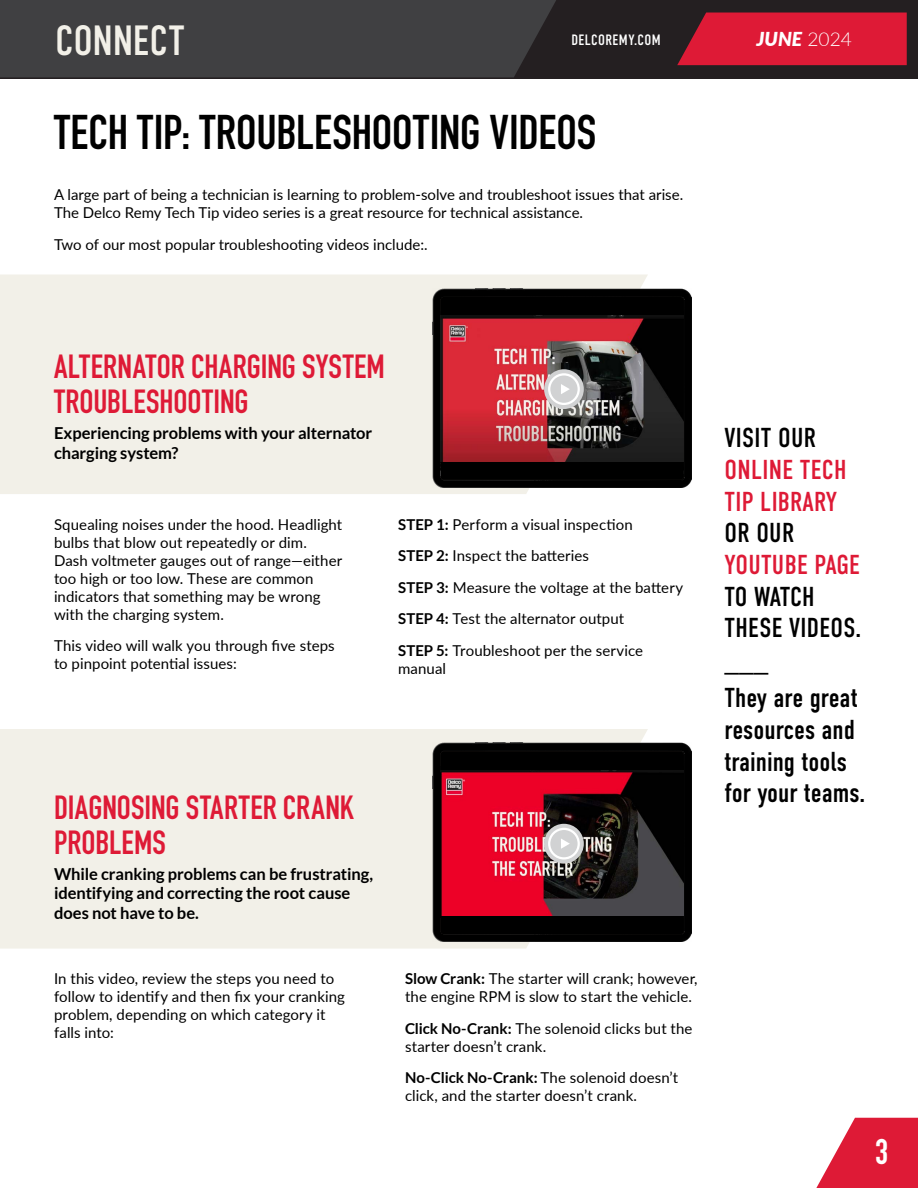
<style>
.page{position:relative;width:918px;height:1188px;background:#fff}
.page>*{position:absolute;margin:0;border:0;box-sizing:border-box;transform-origin:0 0}
.t1{font:700 48px "DIN Condensed";color:#000}
.t2{font:42.3px "DIN Condensed";letter-spacing:-.005em;color:#f2f0e8}
.t3{font:700 35.1px "DIN Condensed";color:#fff}
.t4{font:700 33px/34.5px "DIN Condensed";color:#de1a36}
.t5{font:27.45px/31.7px "DIN Condensed";color:#000}
.t6{font:27.45px/31.7px "DIN Condensed";letter-spacing:.01em;color:#de1a36}
.t7{font:italic 900 19.2px "Lato";color:#fff}
.t8{font:700 16.5px/19.5px "Lato";letter-spacing:-.005em;color:#000}
.t9{font:15px/18px "Lato";letter-spacing:.005em;color:#000}
.t10{font:15px "DIN Condensed";letter-spacing:.025em;color:#fff}
.s1{font-weight:300;font-style:normal}
.s2{font-weight:700}
</style>
<div class="page">
<div style="left:0;top:0;width:918px;height:78px;background:#241f21"></div>
<div style="left:0;top:0;width:556px;height:77px;background:#404042"></div>
<svg style="left:677px;top:12px;width:241px;height:67px"></svg>
<div style="left:0;top:274px;width:648px;height:220px;background:#f2f0e8"></div>
<div style="left:0;top:729px;width:648px;height:220px;background:#f2f0e8"></div>
<img style="left:432px;top:288px;width:259px;height:199px">
<img style="left:440px;top:315px;width:244px;height:147px">
<div style="left:544px;top:369px;width:40px;height:40px;background:#d1d2d3;border-radius:50%"></div>
<svg style="left:548px;top:373px;width:32px;height:32px"></svg>
<div style="left:440px;top:297px;width:244px;height:18px;background:#000"></div>
<div style="left:440px;top:462px;width:244px;height:18px;background:#000"></div>
<img style="left:432px;top:742px;width:259px;height:200px">
<img style="left:440px;top:770px;width:244px;height:146px">
<div style="left:544px;top:824px;width:40px;height:40px;background:#d1d2d3;border-radius:50%"></div>
<svg style="left:548px;top:828px;width:32px;height:32px"></svg>
<div style="left:440px;top:751px;width:244px;height:19px;background:#000"></div>
<div style="left:440px;top:916px;width:244px;height:18px;background:#000"></div>
<svg style="left:816px;top:1118px;width:102px;height:70px"></svg>
<h2 class="t2" style="left:55px;top:17px;width:131px">CONNECT</h2>
<p class="t10" style="left:571px;top:31px;width:91px">DELCOREMY.COM</p>
<p class="t7" style="left:757px;top:25px;width:97px">JUNE <span class="s1">2024</span></p>
<h1 class="t1" style="left:54px;top:100px;width:544px">TECH TIP: TROUBLESHOOTING VIDEOS</h1>
<p class="t9" style="left:54px;top:185px;width:631px">A large part of being a technician is learning to problem-solve and troubleshoot issues that arise.<br>The Delco Remy Tech Tip video series is a great resource for technical assistance.</p>
<p class="t9" style="left:54px;top:235px;width:375px">Two of our most popular troubleshooting videos include:.</p>
<h3 class="t4" style="left:54px;top:349px;width:332px">ALTERNATOR CHARGING SYSTEM<br>TROUBLESHOOTING</h3>
<p class="t8" style="left:54px;top:423px;width:320px">Experiencing problems with your alternator charging system?</p>
<p class="t9" style="left:54px;top:514px;width:290px">Squealing noises under the hood. Headlight bulbs that blow out repeatedly or dim.<br>Dash voltmeter gauges out of range—either too high or too low. These are common indicators that something may be wrong with the charging system.</p>
<p class="t9" style="left:54px;top:636px;width:282px">This video will walk you through five steps to pinpoint potential issues:</p>
<p class="t9" style="left:398px;top:508px;width:286px;line-height:31.5px"><span class="s2">STEP 1:</span> Perform a visual inspection<br><span class="s2">STEP 2:</span> Inspect the batteries<br><span class="s2">STEP 3:</span> Measure the voltage at the battery <span class="s2">STEP 4:</span> Test the alternator output<br><span class="s2">STEP 5:</span> Troubleshoot per the service</p>
<p class="t9" style="left:398px;top:658px;width:49px">manual</p>
<h3 class="t4" style="left:54px;top:790px;width:301px">DIAGNOSING STARTER CRANK<br>PROBLEMS</h3>
<p class="t8" style="left:54px;top:864px;width:321px">While cranking problems can be frustrating, identifying and correcting the root cause does not have to be.</p>
<p class="t9" style="left:54px;top:969px;width:293px">In this video, review the steps you need to follow to identify and then fix your cranking problem, depending on which category it falls into:</p>
<p class="t9" style="left:405px;top:969px;width:294px"><span class="s2">Slow Crank:</span> The starter will crank; however, the engine RPM is slow to start the vehicle.</p>
<p class="t9" style="left:405px;top:1018px;width:289px"><span class="s2">Click No-Crank:</span> The solenoid clicks but the starter doesn’t crank.</p>
<p class="t9" style="left:405px;top:1068px;width:275px"><span class="s2">No-Click No-Crank:</span> The solenoid doesn’t click, and the starter doesn’t crank.</p>
<h3 class="t5" style="left:725px;top:422px;width:93px">VISIT OUR</h3>
<h3 class="t6" style="left:725px;top:454px;width:123px">ONLINE TECH<br>TIP LIBRARY</h3>
<h3 class="t5" style="left:725px;top:518px;width:71px">OR OUR</h3>
<h3 class="t6" style="left:725px;top:549px;width:137px">YOUTUBE PAGE</h3>
<h3 class="t5" style="left:724px;top:581px;width:138px">TO WATCH<br>THESE VIDEOS. ___</h3>
<h3 class="t5" style="left:724px;top:683px;width:142px">They are great resources and training tools for your teams.</h3>
<h3 class="t3" style="left:875px;top:1128px;width:15px">3</h3>
</div>
